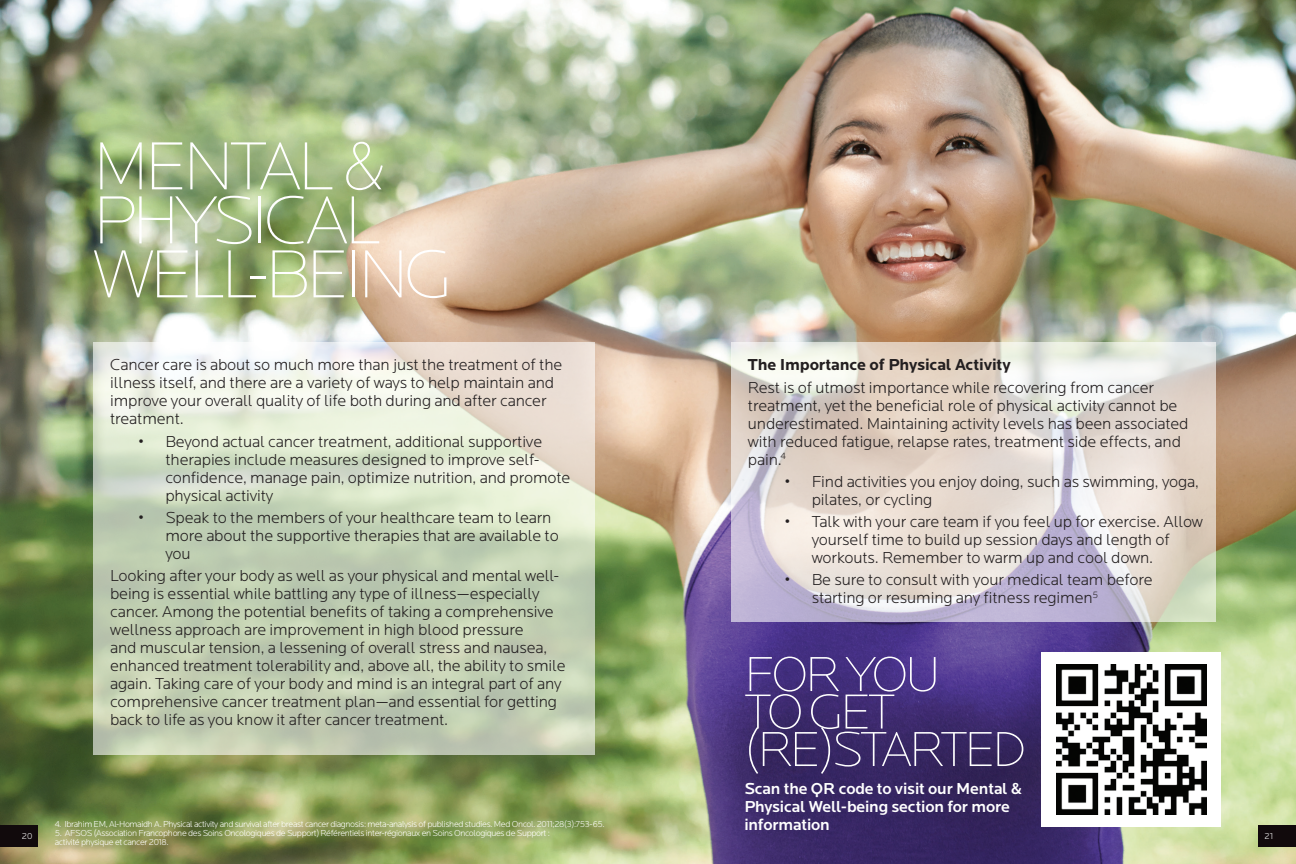
<style>
.page{position:relative;width:1296px;height:864px;background:#fff}
.page>*{position:absolute;margin:0;border:0;box-sizing:border-box;transform-origin:0 0}
.t1{font:200 70.5px/54px "Locator";letter-spacing:-.06em;color:#fff}
.t2{font:200 51px "Locator";letter-spacing:-.06em;color:#fff}
.t3{font:300 16.5px/18px "Locator";letter-spacing:-.01em;color:#231f20}
.t4{font:500 16.5px/18px "Locator";letter-spacing:-.01em;color:#fff}
.t5{font:700 16.5px "Locator";letter-spacing:-.01em;color:#231f20}
.t6{font:300 9px/9px "Locator";letter-spacing:-.04em;color:#fff}
</style>
<div class="page">
<img style="left:0;top:0;width:1296px;height:864px">
<div style="left:54px;top:820px;width:557px;height:34px;background:#231f20;opacity:.35"></div>
<svg style="left:93px;top:342px;width:502px;height:412px;background:#d0d9c2"></svg>
<svg style="left:731px;top:342px;width:485px;height:279px;background:#dfd6d3"></svg>
<div style="left:1041px;top:652px;width:180px;height:174px;background:#fff"></div>
<img style="left:1056px;top:664px;width:150px;height:150px">
<div style="left:0;top:825px;width:38px;height:22px;background:#110a0c"></div>
<div style="left:1258px;top:825px;width:38px;height:22px;background:#110a0c"></div>
<p class="t1" style="left:93px;top:141px;width:295px">MENTAL &amp;<br>PHYSICAL</p>
<p class="t1" style="left:93px;top:249px;width:361px">WELL-BEING</p>
<p class="t3" style="left:110px;top:356px;width:454px">Cancer care is about so much more than just the treatment of the illness itself, and there are a variety of ways to help maintain and improve your overall quality of life both during and after cancer treatment.</p>
<p class="t3" style="left:165px;top:432px;width:406px;text-indent:-27px">• Beyond actual cancer treatment, additional supportive therapies include measures designed to improve self&shy;confidence, manage pain, optimize nutrition, and promote physical activity</p>
<p class="t3" style="left:165px;top:508px;width:395px;text-indent:-27px">• Speak to the members of your healthcare team to learn more about the supportive therapies that are available to you</p>
<p class="t3" style="left:110px;top:567px;width:457px">Looking after your body as well as your physical and mental well&shy;being is essential while battling any type of illness—especially cancer. Among the potential benefits of taking a comprehensive wellness approach are improvement in high blood pressure<br>and muscular tension, a lessening of overall stress and nausea, enhanced treatment tolerability and, above all, the ability to smile again. Taking care of your body and mind is an integral part of any comprehensive cancer treatment plan—and essential for getting back to life as you know it after cancer treatment.</p>
<p class="t5" style="left:748px;top:355px;width:264px">The Importance of Physical Activity</p>
<p class="t3" style="left:748px;top:378px;width:442px">Rest is of utmost importance while recovering from cancer treatment, yet the beneficial role of physical activity cannot be underestimated. Maintaining activity levels has been associated with reduced fatigue, relapse rates, treatment side effects, and pain.<sup>4</sup></p>
<p class="t3" style="left:812px;top:472px;width:389px;text-indent:-27px">• Find activities you enjoy doing, such as swimming, yoga, pilates, or cycling</p>
<p class="t3" style="left:812px;top:513px;width:393px;text-indent:-27px">• Talk with your care team if you feel up for exercise. Allow yourself time to build up session days and length of workouts. Remember to warm up and cool down.</p>
<p class="t3" style="left:812px;top:571px;width:343px;text-indent:-27px">• Be sure to consult with your medical team before starting or resuming any fitness regimen<sup>5</sup></p>
<p class="t2" style="left:744px;top:648px;width:197px">FOR YOU</p>
<p class="t2" style="left:744px;top:686px;width:152px">TO GET</p>
<p class="t2" style="left:744px;top:723px;width:283px">(RE)STARTED</p>
<p class="t4" style="left:744px;top:780px;width:280px">Scan the QR code to visit our Mental &amp;<br>Physical Well-being section for more information</p>
<p class="t6" style="left:55px;top:820px;width:551px">4. Ibrahim EM, Al-Homaidh A. Physical activity and survival after breast cancer diagnosis: meta-analysis of published studies. Med Oncol. 2011;28(3):753-65.</p>
<p class="t6" style="left:55px;top:829px;width:497px">5. AFSOS (Association Francophone des Soins Oncologiques de Support) Référentiels inter-régionaux en Soins Oncologiques de Support : activité physique et cancer 2018.</p>
<p class="t6" style="left:22px;top:832px;width:12px">20</p>
<p class="t6" style="left:1264px;top:832px;width:10px">21</p>
</div>
